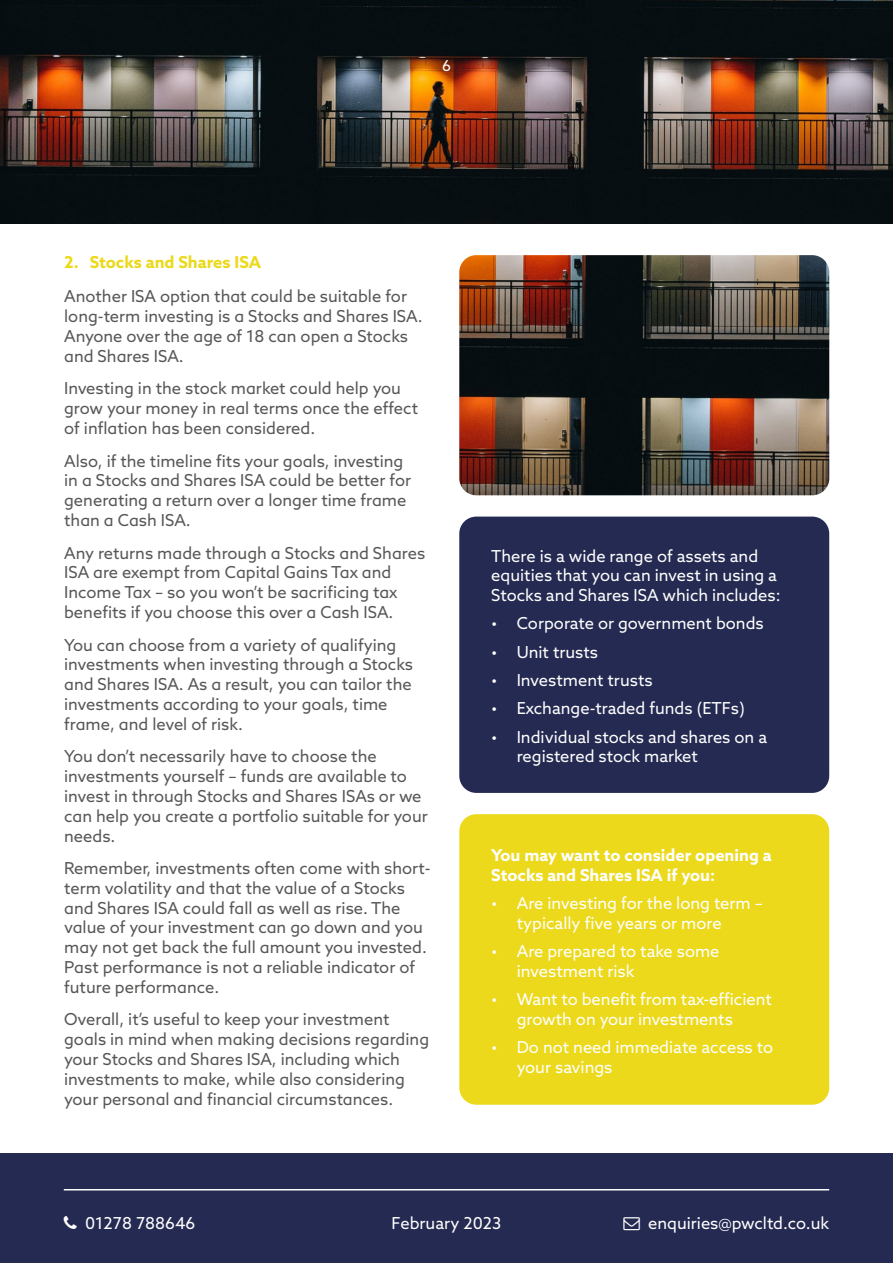
<style>
.page{position:relative;width:893px;height:1263px;background:#fff}
.page>*{position:absolute;margin:0;border:0;box-sizing:border-box;transform-origin:0 0}
.t1{font:16.5px/19.8px "Azo Sans";color:#575756}
.t2{font:16.5px/19.8px "Azo Sans";color:#fff}
.t3{font:700 16.5px/19.8px "Azo Sans";color:#fff}
.t4{font:700 16.5px "Azo Sans";color:#ecd91b}
.t5{font:15px "Azo Sans";color:#fff}
</style>
<div class="page">
<div style="left:0;top:1153px;width:893px;height:110px;background:#252a52"></div>
<hr style="left:64px;top:1189px;width:765px;height:1px;background:#fff">
<div style="left:459px;top:814px;width:370px;height:291px;background:#ecd91b;border-radius:17px"></div>
<div style="left:459px;top:517px;width:370px;height:276px;background:#252a52;border-radius:17px"></div>
<img style="left:459px;top:255px;width:370px;height:240px">
<img style="left:0;top:0;width:893px;height:223px">
<p class="t5" style="left:442px;top:56px;width:10px">6</p>
<p class="t4" style="left:64px;top:251px;width:199px">2. Stocks and Shares ISA</p>
<p class="t1" style="left:64px;top:286px;width:360px">Another ISA option that could be suitable for long-term investing is a Stocks and Shares ISA.<br>Anyone over the age of 18 can open a Stocks and Shares ISA.</p>
<p class="t1" style="left:64px;top:378px;width:355px">Investing in the stock market could help you grow your money in real terms once the effect of inflation has been considered.</p>
<p class="t1" style="left:64px;top:451px;width:349px">Also, if the timeline fits your goals, investing in a Stocks and Shares ISA could be better for generating a return over a longer time frame than a Cash ISA.</p>
<p class="t1" style="left:64px;top:543px;width:363px">Any returns made through a Stocks and Shares ISA are exempt from Capital Gains Tax and Income Tax – so you won’t be sacrificing tax benefits if you choose this over a Cash ISA.</p>
<p class="t1" style="left:64px;top:634px;width:350px">You can choose from a variety of qualifying investments when investing through a Stocks and Shares ISA. As a result, you can tailor the investments according to your goals, time frame, and level of risk.</p>
<p class="t1" style="left:64px;top:746px;width:365px">You don’t necessarily have to choose the investments yourself – funds are available to invest in through Stocks and Shares ISAs or we can help you create a portfolio suitable for your needs.</p>
<p class="t1" style="left:64px;top:858px;width:368px">Remember, investments often come with short&shy;term volatility and that the value of a Stocks and Shares ISA could fall as well as rise. The value of your investment can go down and you may not get back the full amount you invested.<br>Past performance is not a reliable indicator of future performance.</p>
<p class="t1" style="left:64px;top:1009px;width:366px">Overall, it’s useful to keep your investment goals in mind when making decisions regarding your Stocks and Shares ISA, including which investments to make, while also considering your personal and financial circumstances.</p>
<p class="t2" style="left:491px;top:545px;width:291px">There is a wide range of assets and equities that you can invest in using a<br>Stocks and Shares ISA which includes:</p>
<p class="t2" style="left:491px;top:613px;width:274px">• Corporate or government bonds</p>
<p class="t2" style="left:491px;top:642px;width:108px">• Unit trusts</p>
<p class="t2" style="left:491px;top:670px;width:163px">• Investment trusts</p>
<p class="t2" style="left:491px;top:698px;width:255px">• Exchange-traded funds (ETFs)</p>
<p class="t2" style="left:517px;top:727px;width:252px;text-indent:-26px">• Individual stocks and shares on a registered stock market</p>
<p class="t3" style="left:491px;top:845px;width:282px">You may want to consider opening a<br>Stocks and Shares ISA if you:</p>
<p class="t2" style="left:517px;top:893px;width:248px;text-indent:-26px">• Are investing for the long term – typically five years or more</p>
<p class="t2" style="left:517px;top:941px;width:204px;text-indent:-26px">• Are prepared to take some investment risk</p>
<p class="t2" style="left:517px;top:989px;width:257px;text-indent:-26px">• Want to benefit from tax-efficient growth on your investments</p>
<p class="t2" style="left:517px;top:1037px;width:258px;text-indent:-26px">• Do not need immediate access to your savings</p>
<p class="t2" style="left:85px;top:1213px;width:112px">01278 788646</p>
<p class="t2" style="left:648px;top:1213px;width:183px">enquiries@pwcltd.co.uk</p>
<p class="t2" style="left:392px;top:1213px;width:111px">February 2023</p>
</div>
